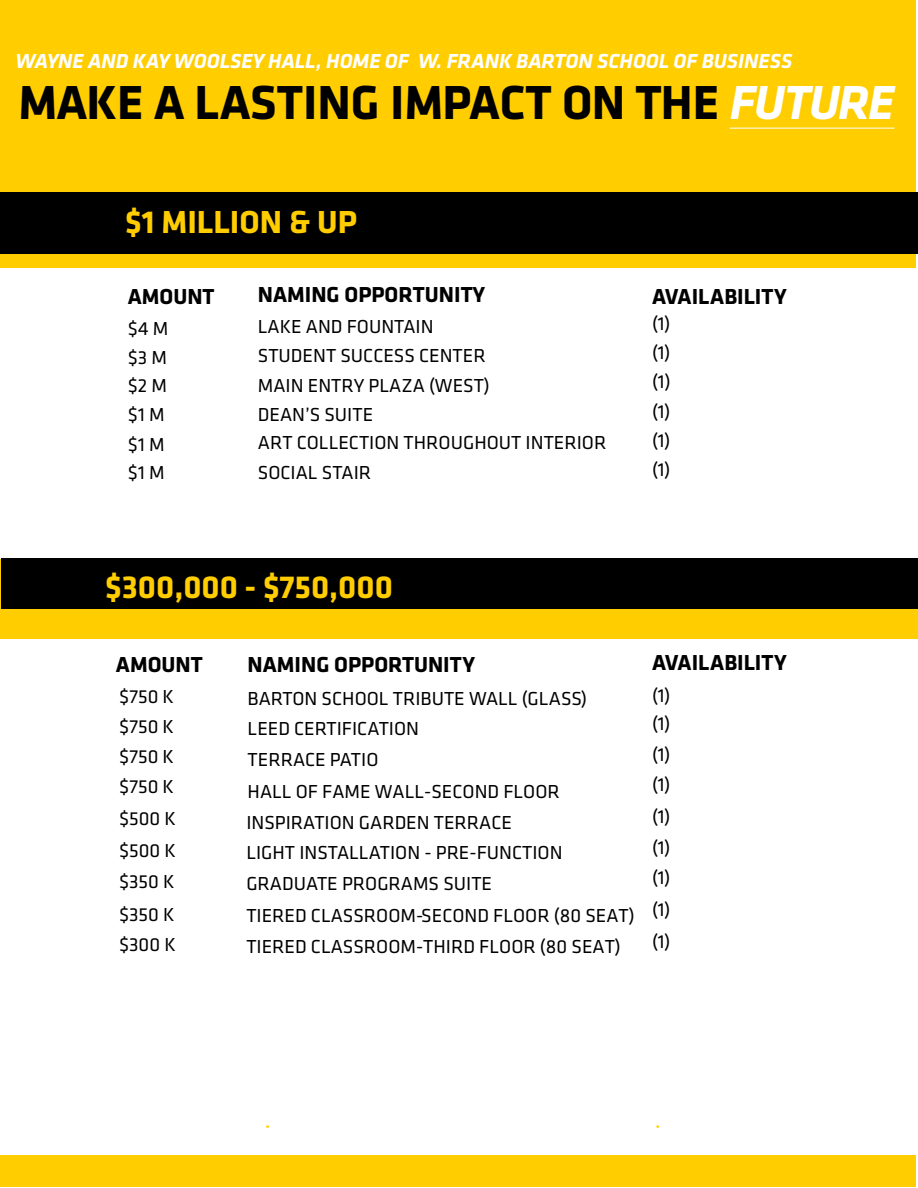
<style>
.page{position:relative;width:918px;height:1188px;background:#fff}
.page>*{position:absolute;margin:0;border:0;box-sizing:border-box;transform-origin:0 0}
.t1{font:700 49.5px "Klavika";color:#000}
.t2{font:700 33px "Klavika";color:#ffcd00}
.t3{font:700 22.5px "Klavika";color:#000}
.t4{font:italic 700 21px "Klavika";color:#fff}
.t5{font:19.5px/28.8px "Klavika";color:#000}
.s1{font-style:italic;color:#fff}
</style>
<div class="page">
<div style="left:0;top:559px;width:918px;height:80px;background:#ffcd00"></div>
<div style="left:0;top:0;width:916px;height:268px;background:#ffcd00"></div>
<hr style="left:730px;top:128px;width:164px;height:1px;background:#fff">
<div style="left:1px;top:558px;width:917px;height:51px;background:#000"></div>
<div style="left:0;top:205px;width:918px;height:49px;background:#000"></div>
<div style="left:0;top:192px;width:918px;height:15px;background:#000"></div>
<div style="left:0;top:1155px;width:916px;height:31px;background:#ffcd00"></div>
<p class="t4" style="left:15px;top:49px;width:779px">WAYNE AND KAY WOOLSEY HALL, HOME OF W. FRANK BARTON SCHOOL OF BUSINESS</p>
<h1 class="t1" style="left:18px;top:75px;width:877px">MAKE A LASTING IMPACT ON THE <span class="s1">FUTURE</span></h1>
<h2 class="t2" style="left:125px;top:204px;width:233px">$1 MILLION &amp; UP</h2>
<p class="t3" style="left:128px;top:284px;width:88px">AMOUNT</p>
<p class="t5" style="left:128px;top:314px;width:42px">$4 M $3 M $2 M $1 M $1 M $1 M</p>
<p class="t3" style="left:258px;top:282px;width:229px">NAMING OPPORTUNITY</p>
<p class="t3" style="left:652px;top:284px;width:136px">AVAILABILITY</p>
<p class="t5" style="left:258px;top:311px;width:350px;line-height:29.2px">LAKE AND FOUNTAIN<br>STUDENT SUCCESS CENTER<br>MAIN ENTRY PLAZA (WEST)<br>DEAN’S SUITE<br>ART COLLECTION THROUGHOUT INTERIOR<br>SOCIAL STAIR</p>
<p class="t5" style="left:652px;top:308px;width:20px;line-height:29.4px;text-align:justify">(1) (1) (1) (1) (1) (1)</p>
<h2 class="t2" style="left:105px;top:569px;width:289px">$300,000 - $750,000</h2>
<p class="t3" style="left:116px;top:653px;width:88px">AMOUNT</p>
<p class="t3" style="left:248px;top:653px;width:229px">NAMING OPPORTUNITY</p>
<p class="t3" style="left:652px;top:650px;width:136px">AVAILABILITY</p>
<p class="t5" style="left:119px;top:681px;width:58px;line-height:30.5px;text-align:justify">$750 K $750 K $750 K $750 K $500 K</p>
<p class="t5" style="left:248px;top:683px;width:341px">BARTON SCHOOL TRIBUTE WALL (GLASS)</p>
<p class="t5" style="left:652px;top:680px;width:20px;line-height:28.2px">(1) (1)</p>
<p class="t5" style="left:652px;top:739px;width:20px;line-height:30.8px;text-align:justify">(1) (1) (1)</p>
<p class="t5" style="left:248px;top:712px;width:314px;line-height:31.5px">LEED CERTIFICATION<br>TERRACE PATIO<br>HALL OF FAME WALL-SECOND FLOOR</p>
<p class="t5" style="left:246px;top:806px;width:390px;line-height:31.2px">INSPIRATION GARDEN TERRACE<br>LIGHT INSTALLATION - PRE-FUNCTION GRADUATE PROGRAMS SUITE<br>TIERED CLASSROOM-SECOND FLOOR (80 SEAT)<br>TIERED CLASSROOM-THIRD FLOOR (80 SEAT)</p>
<p class="t5" style="left:652px;top:832px;width:20px">(1)</p>
<p class="t5" style="left:119px;top:836px;width:58px">$500 K</p>
<p class="t5" style="left:652px;top:862px;width:20px;line-height:31.5px">(1) (1)</p>
<p class="t5" style="left:119px;top:864px;width:57px;line-height:33px">$350 K $350 K</p>
<p class="t5" style="left:652px;top:926px;width:20px">(1)</p>
<p class="t5" style="left:119px;top:929px;width:58px">$300 K</p>
</div>
